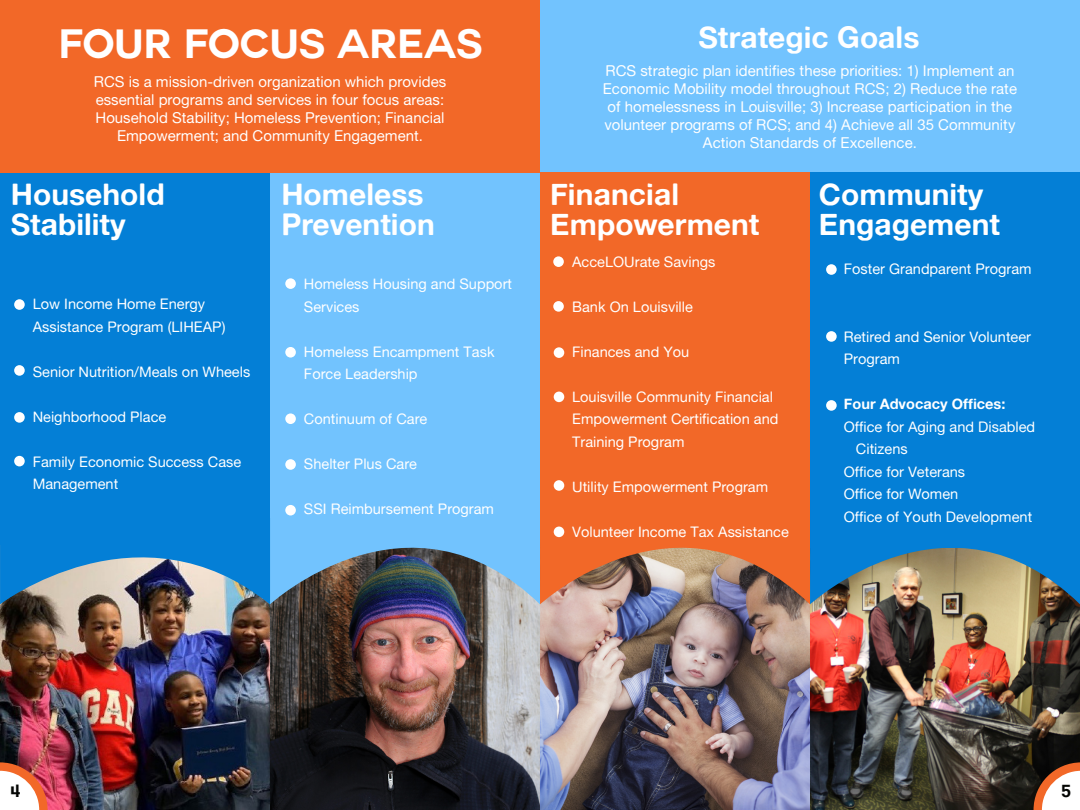
<style>
.page{position:relative;width:1080px;height:810px;background:#fff}
.page>*{position:absolute;margin:0;border:0;box-sizing:border-box;transform-origin:0 0}
.t1{font:700 40px "Couture";color:#fff}
.t2{font:30px "Alte Haas Grotesk Bold";color:#fff}
.t3{font:700 17.5px "Couture";color:#040503}
.t4{font:15px/18px "Alte Haas Grotesk";color:#fff;text-align:center}
.t5{font:14.62px/22.5px "Alte Haas Grotesk";color:#fff}
.t6{font:14.62px "Alte Haas Grotesk Bold";color:#fff}
</style>
<div class="page">
<div style="left:540px;top:0;width:540px;height:173px;background:#72c3fe"></div>
<div style="left:270px;top:173px;width:270px;height:637px;background:#72c3fe"></div>
<div style="left:0;top:173px;width:270px;height:637px;background:#047fd6"></div>
<div style="left:540px;top:173px;width:270px;height:637px;background:#f26828"></div>
<div style="left:0;top:0;width:540px;height:173px;background:#f26828"></div>
<div style="left:810px;top:173px;width:270px;height:637px;background:#047fd6"></div>
<img style="left:0;top:604px;width:270px;height:206px">
<svg style="left:0;top:762px;width:48px;height:48px;background:#eaada2"></svg>
<img style="left:270px;top:604px;width:540px;height:206px">
<img style="left:810px;top:604px;width:270px;height:206px">
<svg style="left:1031px;top:762px;width:49px;height:48px;background:#bb9a8a"></svg>
<img style="left:0;top:480px;width:1080px;height:124px">
<div style="left:14px;top:299px;width:11px;height:11px;background:#fff;border-radius:50%"></div>
<div style="left:14px;top:365px;width:11px;height:11px;background:#fff;border-radius:50%"></div>
<div style="left:14px;top:412px;width:11px;height:11px;background:#fff;border-radius:50%"></div>
<div style="left:14px;top:456px;width:11px;height:10px;background:#fff;border-radius:50%"></div>
<div style="left:285px;top:278px;width:11px;height:11px;background:#fff;border-radius:50%"></div>
<div style="left:285px;top:347px;width:11px;height:11px;background:#fff;border-radius:50%"></div>
<div style="left:285px;top:413px;width:11px;height:11px;background:#fff;border-radius:50%"></div>
<div style="left:285px;top:459px;width:11px;height:11px;background:#fff;border-radius:50%"></div>
<div style="left:285px;top:505px;width:11px;height:11px;background:#fff;border-radius:50%"></div>
<div style="left:553px;top:256px;width:11px;height:11px;background:#fff;border-radius:50%"></div>
<div style="left:553px;top:301px;width:11px;height:11px;background:#fff;border-radius:50%"></div>
<div style="left:554px;top:347px;width:10px;height:11px;background:#fff;border-radius:50%"></div>
<div style="left:554px;top:392px;width:10px;height:10px;background:#fff;border-radius:50%"></div>
<div style="left:554px;top:480px;width:10px;height:11px;background:#fff;border-radius:50%"></div>
<div style="left:554px;top:527px;width:10px;height:10px;background:#fff;border-radius:50%"></div>
<div style="left:826px;top:264px;width:11px;height:11px;background:#fff;border-radius:50%"></div>
<div style="left:826px;top:331px;width:11px;height:11px;background:#fff;border-radius:50%"></div>
<div style="left:826px;top:400px;width:11px;height:11px;background:#fff;border-radius:50%"></div>
<p class="t1" style="left:59px;top:26px;width:425px">FOUR FOCUS AREAS</p>
<p class="t4" style="left:94px;top:73px;width:354px">RCS is a mission-driven organization which provides essential programs and services in four focus areas:<br>Household Stability; Homeless Prevention; Financial Empowerment; and Community Engagement.</p>
<p class="t2" style="left:11px;top:176px;width:155px">Household</p>
<p class="t2" style="left:11px;top:206px;width:116px">Stability</p>
<p class="t5" style="left:33px;top:292px;width:194px">Low Income Home Energy<br>Assistance Program (LIHEAP)</p>
<p class="t5" style="left:33px;top:360px;width:219px">Senior Nutrition/Meals on Wheels</p>
<p class="t5" style="left:33px;top:405px;width:135px">Neighborhood Place</p>
<p class="t5" style="left:33px;top:450px;width:210px">Family Economic Success Case<br>Management</p>
<p class="t2" style="left:281px;top:176px;width:144px">Homeless</p>
<p class="t2" style="left:281px;top:206px;width:155px">Prevention</p>
<p class="t5" style="left:304px;top:273px;width:210px">Homeless Housing and Support<br>Services</p>
<p class="t5" style="left:304px;top:340px;width:192px">Homeless Encampment Task<br>Force Leadership</p>
<p class="t5" style="left:304px;top:408px;width:125px">Continuum of Care</p>
<p class="t5" style="left:304px;top:453px;width:115px">Shelter Plus Care</p>
<p class="t5" style="left:304px;top:498px;width:192px">SSI Reimbursement Program</p>
<p class="t2" style="left:698px;top:19px;width:223px">Strategic Goals</p>
<p class="t4" style="left:603px;top:61px;width:416px">RCS strategic plan identifies these priorities: 1) Implement an Economic Mobility model throughout RCS; 2) Reduce the rate of homelessness in Louisville; 3) Increase participation in the volunteer programs of RCS; and 4) Achieve all 35 Community Action Standards of Excellence.</p>
<p class="t2" style="left:550px;top:176px;width:130px">Financial</p>
<p class="t2" style="left:550px;top:206px;width:211px">Empowerment</p>
<p class="t5" style="left:572px;top:250px;width:145px">AcceLOUrate Savings</p>
<p class="t5" style="left:572px;top:295px;width:122px">Bank On Louisville</p>
<p class="t5" style="left:572px;top:340px;width:119px">Finances and You</p>
<p class="t5" style="left:572px;top:385px;width:208px">Louisville Community Financial<br>Empowerment Certification and<br>Training Program</p>
<p class="t5" style="left:572px;top:475px;width:197px">Utility Empowerment Program</p>
<p class="t5" style="left:572px;top:520px;width:218px">Volunteer Income Tax Assistance</p>
<p class="t2" style="left:819px;top:176px;width:166px">Community</p>
<p class="t2" style="left:819px;top:206px;width:183px">Engagement</p>
<p class="t5" style="left:844px;top:258px;width:189px">Foster Grandparent Program</p>
<p class="t5" style="left:844px;top:325px;width:189px">Retired and Senior Volunteer<br>Program</p>
<p class="t6" style="left:844px;top:395px;width:163px">Four Advocacy Offices:</p>
<p class="t5" style="left:844px;top:415px;width:193px">Office for Aging and Disabled</p>
<p class="t5" style="left:856px;top:438px;width:53px">Citizens</p>
<p class="t5" style="left:844px;top:460px;width:123px">Office for Veterans</p>
<p class="t5" style="left:844px;top:483px;width:116px">Office for Women</p>
<p class="t5" style="left:844px;top:505px;width:190px">Office of Youth Development</p>
<p class="t3" style="left:11px;top:783px;width:11px">4</p>
<p class="t3" style="left:1057px;top:783px;width:11px">5</p>
<p class="t3" style="left:1061px;top:783px;width:11px">5</p>
</div>
